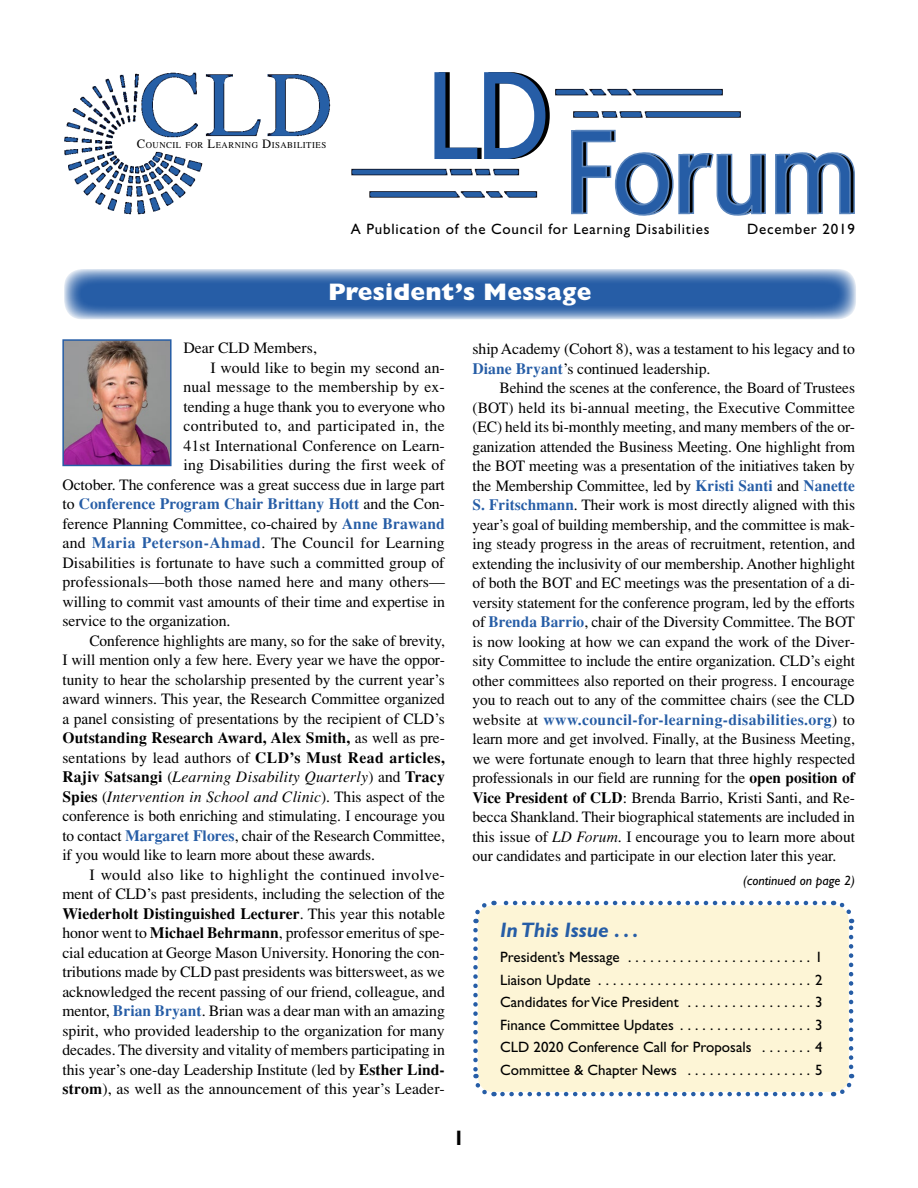
<style>
.page{position:relative;width:918px;height:1188px;background:#fff}
.page>*{position:absolute;margin:0;border:0;box-sizing:border-box;transform-origin:0 0}
.t1{font:800 24px "Gill Sans Std";letter-spacing:.01em;color:#fff}
.Head_Contents{font:italic 700 21px "Gill Sans Std";color:#265da6}
.t2{font:700 21px "Gill Sans Std";color:#000}
.Body_Text{font:15.75px/19.5px "Times";letter-spacing:-.005em;color:#000;text-align:justify}
.Body_Text-2{font:15.75px "Times";letter-spacing:.02em;color:#000}
.Body_Text-3{font:700 15.75px "Times";color:#265da6}
.Body_Text-4{font:15.75px "Times";letter-spacing:.015em;color:#000}
.Body_Text_After_Head{font:15.75px "Times";color:#000}
.Contents{font:15px "Gill Sans Std";color:#000}
.Contents-2{font:15px "Gill Sans Std";letter-spacing:.05em;color:#000}
.Continued_On{font:italic 13.5px "Gill Sans Std";color:#000}
.t3{font:8.85px "Times";letter-spacing:.055em;color:#000}
.s1{font-size:12.75px}
.s2{font-weight:700;color:#265da6}
.s3{font-weight:700}
.s4{font-style:italic}
.s5{font-weight:400;color:#000}
</style>
<div class="page">
<img style="left:64px;top:72px;width:677px;height:143px">
<svg style="left:434px;top:72px;width:116px;height:87px"></svg>
<svg style="left:570px;top:129px;width:285px;height:87px"></svg>
<div style="left:476px;top:903px;width:375px;height:191px;background:#fdf5d6;border-radius:18px"></div>
<svg style="left:473px;top:930px;width:22px;height:167px"></svg>
<svg style="left:502px;top:1074px;width:353px;height:23px"></svg>
<svg style="left:832px;top:900px;width:23px;height:167px"></svg>
<svg style="left:473px;top:900px;width:351px;height:23px"></svg>
<svg style="left:64px;top:269px;width:792px;height:50px;background:#4e7bb6"></svg>
<img style="left:65px;top:342px;width:104px;height:121px">
<div style="left:62px;top:339px;width:110px;height:127px;border:2px solid #265da6"></div>
<p class="t3" style="left:137px;top:140px;width:191px"><span class="s1">C</span>OUNCIL FOR <span class="s1">L</span>EARNING <span class="s1">D</span>ISABILITIES</p>
<p class="Contents-2" style="left:351px;top:220px;width:360px">A Publication of the Council for Learning Disabilities</p>
<p class="Contents-2" style="left:747px;top:220px;width:109px">December 2019</p>
<h1 class="t1" style="left:329px;top:278px;width:264px">President’s Message</h1>
<p class="Body_Text" style="left:472px;top:339px;width:384px">ship Academy (Cohort 8), was a testament to his legacy and to<br><span class="s2">Diane Bryant</span>’s continued leadership.</p>
<p class="Body_Text" style="left:472px;top:378px;width:384px;text-indent:27px">Behind the scenes at the conference, the Board of Trustees (BOT) held its bi-annual meeting, the Executive Committee (EC) held its bi-monthly meeting, and many members of the or&shy;ganization attended the Business Meeting. One highlight from the BOT meeting was a presentation of the initiatives taken by the Membership Committee, led by <span class="s2">Kristi Santi</span> and <span class="s2">Nanette S. Fritschmann</span>. Their work is most directly aligned with this year’s goal of building membership, and the committee is mak&shy;ing steady progress in the areas of recruitment, retention, and extending the inclusivity of our membership. Another highlight of both the BOT and EC meetings was the presentation of a di&shy;versity statement for the conference program, led by the efforts of <span class="s2">Brenda Barrio</span>, chair of the Diversity Committee. The BOT is now looking at how we can expand the work of the Diver&shy;sity Committee to include the entire organization. CLD’s eight other committees also reported on their progress. I encourage you to reach out to any of the committee chairs (see the CLD website at <span class="s2">www.council-for-learning-disabilities.org</span>) to learn more and get involved. Finally, at the Business Meeting, we were fortunate enough to learn that three highly respected professionals in our field are running for the <span class="s3">open position of Vice President of CLD</span>: Brenda Barrio, Kristi Santi, and Re&shy;becca Shankland. Their biographical statements are included in this issue of <span class="s4">LD Forum</span>. I encourage you to learn more about our candidates and participate in our election later this year.</p>
<p class="Continued_On" style="left:743px;top:873px;width:113px">(continued on page 2)</p>
<p class="Body_Text_After_Head" style="left:184px;top:339px;width:135px">Dear CLD Members,</p>
<p class="Body_Text" style="left:211px;top:358px;width:236px">I would like to begin my second an-</p>
<p class="Body_Text" style="left:184px;top:377px;width:263px">nual message to the membership by ex-</p>
<p class="Body_Text" style="left:184px;top:397px;width:263px">tending a huge thank you to everyone who</p>
<p class="Body_Text-2" style="left:184px;top:417px;width:263px">contributed to, and participated in, the</p>
<p class="Body_Text" style="left:184px;top:436px;width:263px">41st International Conference on Learn-</p>
<p class="Body_Text" style="left:184px;top:455px;width:263px">ing Disabilities during the first week of</p>
<p class="Body_Text" style="left:62px;top:475px;width:384px">October. The conference was a great success due in large part</p>
<p class="Body_Text-3" style="left:62px;top:494px;width:384px"><span class="s5">to</span> Conference Program Chair Brittany Hott <span class="s5">and the Con-</span></p>
<p class="Body_Text" style="left:62px;top:514px;width:384px">ference Planning Committee, co-chaired by <span class="s2">Anne Brawand</span></p>
<p class="Body_Text-2" style="left:62px;top:534px;width:384px">and <span class="s2">Maria Peterson-Ahmad</span>. The Council for Learning</p>
<p class="Body_Text" style="left:62px;top:553px;width:384px">Disabilities is fortunate to have such a committed group of</p>
<p class="Body_Text-4" style="left:62px;top:573px;width:384px">professionals—both those named here and many others—</p>
<p class="Body_Text" style="left:62px;top:592px;width:384px">willing to commit vast amounts of their time and expertise in</p>
<p class="Body_Text" style="left:62px;top:611px;width:170px">service to the organization.</p>
<p class="Body_Text" style="left:62px;top:631px;width:384px;text-indent:27px">Conference highlights are many, so for the sake of brevity, I will mention only a few here. Every year we have the oppor&shy;tunity to hear the scholarship presented by the current year’s award winners. This year, the Research Committee organized a panel consisting of presentations by the recipient of CLD’s <span class="s3">Outstanding Research Award, Alex Smith,</span> as well as pre&shy;sentations by lead authors of <span class="s3">CLD’s Must Read articles, Rajiv Satsangi</span> (<span class="s4">Learning Disability Quarterly</span>) and <span class="s3">Tracy Spies</span> (<span class="s4">Intervention in School and Clinic</span>). This aspect of the conference is both enriching and stimulating. I encourage you to contact <span class="s2">Margaret Flores</span>, chair of the Research Committee, if you would like to learn more about these awards.</p>
<p class="Body_Text" style="left:62px;top:865px;width:384px;text-indent:27px">I would also like to highlight the continued involve&shy;ment of CLD’s past presidents, including the selection of the <span class="s3">Wiederholt Distinguished Lecturer</span>. This year this notable honor went to <span class="s3">Michael Behrmann</span>, professor emeritus of spe&shy;cial education at George Mason University. Honoring the con&shy;tributions made by CLD past presidents was bittersweet, as we acknowledged the recent passing of our friend, colleague, and mentor, <span class="s2">Brian Bryant</span>. Brian was a dear man with an amazing spirit, who provided leadership to the organization for many decades. The diversity and vitality of members participating in this year’s one-day Leadership Institute (led by <span class="s3">Esther Lind&shy;strom</span>), as well as the announcement of this year’s Leader-</p>
<p class="Head_Contents" style="left:500px;top:917px;width:140px">In This Issue . . .</p>
<p class="Contents" style="left:500px;top:949px;width:324px">President’s Message . . . . . . . . . . . . . . . . . . . . . . . . . 1</p>
<p class="Contents" style="left:500px;top:971px;width:324px">Liaison Update . . . . . . . . . . . . . . . . . . . . . . . . . . . . . 2</p>
<p class="Contents" style="left:500px;top:994px;width:324px">Candidates for Vice President . . . . . . . . . . . . . . . . . 3</p>
<p class="Contents" style="left:500px;top:1016px;width:324px">Finance Committee Updates . . . . . . . . . . . . . . . . . . 3</p>
<p class="Contents" style="left:500px;top:1039px;width:324px">CLD 2020 Conference Call for Proposals . . . . . . . 4</p>
<p class="Contents" style="left:500px;top:1061px;width:324px">Committee &amp; Chapter News . . . . . . . . . . . . . . . . . 5</p>
<h2 class="t2" style="left:453px;top:1125px;width:13px">1</h2>
</div>
